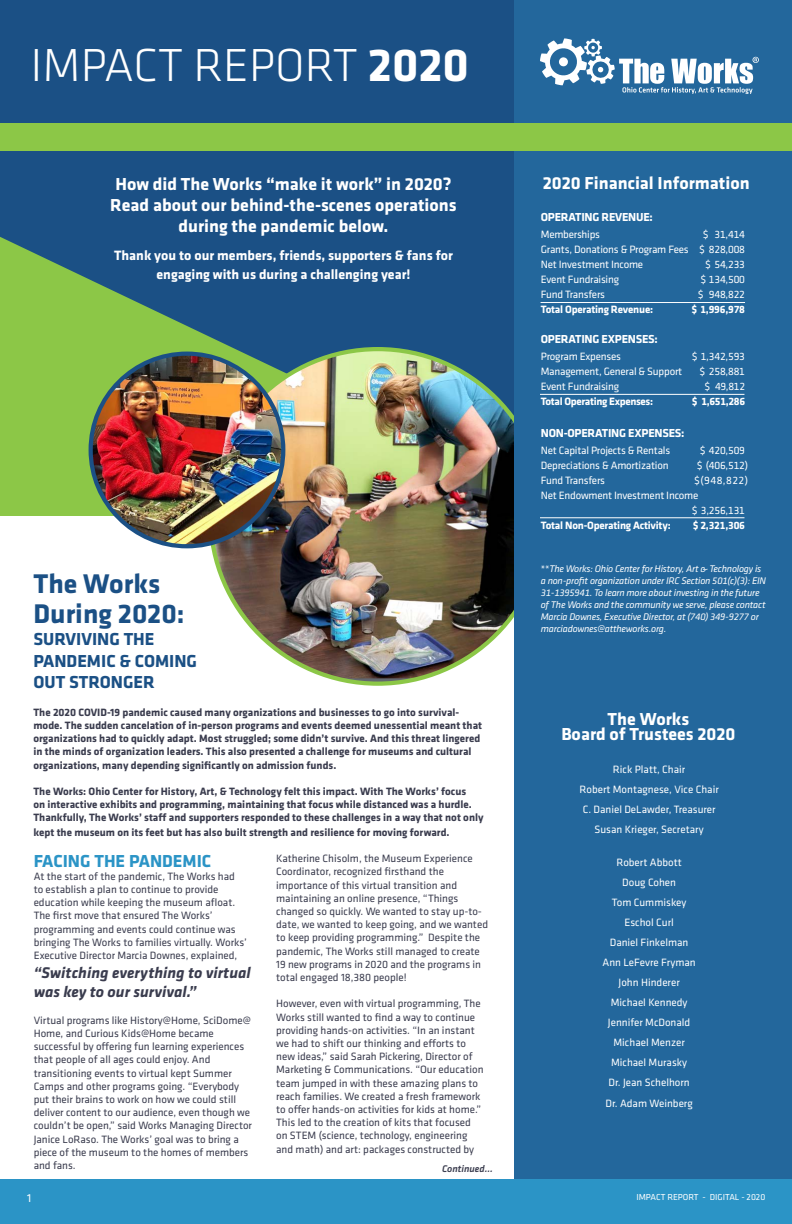
<style>
.page{position:relative;width:792px;height:1224px;background:#fff}
.page>*{position:absolute;margin:0;border:0;box-sizing:border-box;transform-origin:0 0}
.t1{font:300 48px "Klavika";color:#fff}
.t2{font:700 28px/30px "Klavika";color:#1b5085}
.t3{font:700 18px/21px "Klavika";color:#fff;text-align:center}
.t4{font:700 18px/21.6px "Klavika";color:#1b5085}
.t5{font:700 18px "Klavika";color:#2b94c6}
.t6{font:italic 700 16px/19.2px "Klavika";color:#3a3c4e}
.t7{font:700 14px/19px "Klavika";color:#fff;text-align:center}
.t8{font:700 12px "Klavika";letter-spacing:-.02em;color:#fff}
.t9{font:12px "Klavika";color:#fff}
.t10{font:11px/13.2px "Klavika";color:#3a3c4e}
.t11{font:700 11px/13.2px "Klavika";color:#3a3c4e}
.t12{font:11px/15px "Klavika";letter-spacing:-.02em;color:#fff;text-align:justify}
.t13{font:11px/20px "Klavika";color:#fff;text-align:center}
.t14{font:700 11px "Klavika";letter-spacing:-.02em;color:#fff}
.t15{font:italic 10px/12px "Klavika";letter-spacing:-.02em;color:#fff}
.t16{font:italic 500 10px "Klavika";color:#3a3c4e}
.t17{font:9px "Klavika";color:#fff}
.s1{font-weight:700}
.s2{font-style:normal;font-size:9.5px}
</style>
<div class="page">
<svg style="left:0;top:0;width:514px;height:516px;background:#2d637b"></svg>
<img style="left:210px;top:349px;width:304px;height:329px">
<div style="left:514px;top:0;width:278px;height:1224px;background:#23679c"></div>
<div style="left:0;top:1179px;width:792px;height:45px;background:#2b94c6"></div>
<img style="left:91px;top:355px;width:192px;height:191px">
<div style="left:89px;top:352px;width:196px;height:196px;border:4px solid #1b5085;border-radius:50%"></div>
<div style="left:0;top:123px;width:792px;height:28px;background:#8cc747"></div>
<svg style="left:540px;top:38px;width:219px;height:56px"></svg>
<hr style="left:541px;top:302px;width:204px;height:1px;background:#fff">
<hr style="left:540px;top:394px;width:204px;height:1px;background:#fff">
<hr style="left:540px;top:518px;width:204px;height:1px;background:#fff">
<h1 class="t1" style="left:31px;top:39px;width:440px">IMPACT REPORT <span class="s1">2020</span></h1>
<h3 class="t3" style="left:110px;top:174px;width:348px">How did The Works “make it work” in 2020?<br>Read about our behind-the-scenes operations during the pandemic below.</h3>
<p class="t7" style="left:114px;top:246px;width:340px">Thank you to our members, friends, supporters &amp; fans for engaging with us during a challenging year!</p>
<h2 class="t2" style="left:33px;top:570px;width:153px">The Works<br>During 2020:</h2>
<h3 class="t4" style="left:33px;top:629px;width:165px">SURVIVING THE<br>PANDEMIC &amp; COMING<br>OUT STRONGER</h3>
<p class="t11" style="left:33px;top:706px;width:450px">The 2020 COVID-19 pandemic caused many organizations and businesses to go into survival&shy;mode. The sudden cancelation of in-person programs and events deemed unessential meant that organizations had to quickly adapt. Most struggled; some didn’t survive. And this threat lingered in the minds of organization leaders. This also presented a challenge for museums and cultural organizations, many depending significantly on admission funds.</p>
<p class="t11" style="left:33px;top:785px;width:452px">The Works: Ohio Center for History, Art, &amp; Technology felt this impact. With The Works’ focus<br>on interactive exhibits and programming, maintaining that focus while distanced was a hurdle.<br>Thankfully, The Works’ staff and supporters responded to these challenges in a way that not only</p>
<p class="t11" style="left:33px;top:826px;width:418px">kept the museum on its feet but has also built strength and resilience for moving forward.</p>
<h3 class="t5" style="left:34px;top:851px;width:179px">FACING THE PANDEMIC</h3>
<p class="t10" style="left:34px;top:870px;width:215px">At the start of the pandemic, The Works had to establish a plan to continue to provide education while keeping the museum afloat.<br>The first move that ensured The Works’ programming and events could continue was bringing The Works to families virtually. Works’ Executive Director Marcia Downes, explained,</p>
<h3 class="t6" style="left:34px;top:964px;width:219px">“Switching everything to virtual was key to our survival.”</h3>
<p class="t10" style="left:34px;top:1014px;width:220px">Virtual programs like History@Home, SciDome@ Home, and Curious Kids@Home became successful by offering fun learning experiences that people of all ages could enjoy. And transitioning events to virtual kept Summer Camps and other programs going. “Everybody put their brains to work on how we could still deliver content to our audience, even though we couldn’t be open,” said Works Managing Director Janice LoRaso. The Works’ goal was to bring a piece of the museum to the homes of members and fans.</p>
<p class="t10" style="left:276px;top:852px;width:213px">Katherine Chisolm, the Museum Experience Coordinator, recognized firsthand the importance of this virtual transition and maintaining an online presence, “Things changed so quickly. We wanted to stay up-to&shy;date, we wanted to keep going, and we wanted to keep providing programming.” Despite the pandemic, The Works still managed to create 19 new programs in 2020 and the programs in total engaged 18,380 people!</p>
<p class="t10" style="left:276px;top:997px;width:209px">However, even with virtual programming, The Works still wanted to find a way to continue providing hands-on activities. “In an instant we had to shift our thinking and efforts to new ideas,” said Sarah Pickering, Director of Marketing &amp; Communications. “Our education team jumped in with these amazing plans to reach families. We created a fresh framework to offer hands-on activities for kids at home.” This led to the creation of kits that focused on STEM (science, technology, engineering and math) and art: packages constructed by</p>
<p class="t16" style="left:442px;top:1164px;width:52px">Continued...</p>
<h3 class="t3" style="left:543px;top:173px;width:208px">2020 Financial Information</h3>
<p class="t8" style="left:541px;top:210px;width:113px">OPERATING REVENUE:</p>
<p class="t12" style="left:541px;top:227px;width:61px">Memberships</p>
<p class="t12" style="left:541px;top:227px;width:206px;text-indent:162px">$ 31,414<br>Grants, Donations &amp; Program Fees $ 828,008<br>Net Investment Income</p>
<p class="t12" style="left:705px;top:257px;width:41px">$ 54,233</p>
<p class="t12" style="left:541px;top:272px;width:80px">Event Fundraising</p>
<p class="t12" style="left:700px;top:272px;width:46px">$ 134,500</p>
<p class="t12" style="left:541px;top:287px;width:66px">Fund Transfers</p>
<p class="t12" style="left:698px;top:287px;width:49px">$ 948,822</p>
<p class="t14" style="left:541px;top:303px;width:114px">Total Operating Revenue:</p>
<p class="t14" style="left:692px;top:303px;width:55px">$ 1,996,978</p>
<p class="t8" style="left:541px;top:332px;width:118px">OPERATING EXPENSES:</p>
<p class="t12" style="left:541px;top:349px;width:82px">Program Expenses</p>
<p class="t12" style="left:692px;top:349px;width:55px">$ 1,342,593</p>
<p class="t12" style="left:541px;top:364px;width:143px">Management, General &amp; Support</p>
<p class="t12" style="left:699px;top:364px;width:47px">$ 258,881</p>
<p class="t12" style="left:541px;top:379px;width:80px">Event Fundraising</p>
<p class="t12" style="left:704px;top:379px;width:42px">$ 49,812</p>
<p class="t14" style="left:541px;top:395px;width:114px">Total Operating Expenses:</p>
<p class="t14" style="left:692px;top:395px;width:55px">$ 1,651,286</p>
<p class="t8" style="left:541px;top:426px;width:145px">NON-OPERATING EXPENSES:</p>
<p class="t12" style="left:541px;top:443px;width:131px">Net Capital Projects &amp; Rentals</p>
<p class="t12" style="left:700px;top:443px;width:47px">$ 420,509</p>
<p class="t12" style="left:541px;top:458px;width:129px">Depreciations &amp; Amortization</p>
<p class="t12" style="left:697px;top:458px;width:53px">$ (406,512)</p>
<p class="t12" style="left:541px;top:473px;width:66px">Fund Transfers</p>
<p class="t12" style="left:694px;top:473px;width:55px">$(948,822)</p>
<p class="t12" style="left:541px;top:488px;width:159px">Net Endowment Investment Income</p>
<p class="t12" style="left:692px;top:503px;width:55px">$ 3,256,131</p>
<p class="t14" style="left:541px;top:519px;width:131px">Total Non-Operating Activity:</p>
<p class="t14" style="left:693px;top:519px;width:54px">$ 2,321,306</p>
<p class="t15" style="left:541px;top:562px;width:227px"><span class="s2">**</span>The Works: Ohio Center for History, Art &amp; Technology is a non-profit organization under IRC Section 501(c)(3): EIN 31-1395941. To learn more about investing in the future of The Works and the community we serve, please contact Marcia Downes, Executive Director, at (740) 349-9277 or marciadownes@attheworks.org.</p>
<h3 class="t3" style="left:561px;top:712px;width:176px;line-height:15px">The Works<br>Board of Trustees 2020</h3>
<p class="t13" style="left:580px;top:759px;width:141px">Rick Platt, Chair<br>Robert Montagnese, Vice Chair<br>C. Daniel DeLawder, Treasurer<br>Susan Krieger, Secretary</p>
<p class="t13" style="left:602px;top:853px;width:95px">Robert Abbott<br>Doug Cohen<br>Tom Cummiskey<br>Eschol Curl<br>Daniel Finkelman<br>Ann LeFevre Fryman<br>John Hinderer<br>Michael Kennedy<br>Jennifer McDonald<br>Michael Menzer<br>Michael Murasky<br>Dr. Jean Schelhorn</p>
<p class="t13" style="left:605px;top:1094px;width:89px">Dr. Adam Weinberg</p>
<p class="t9" style="left:27px;top:1191px;width:6px">1</p>
<p class="t17" style="left:636px;top:1192px;width:130px">IMPACT REPORT - DIGITAL - 2020</p>
</div>
